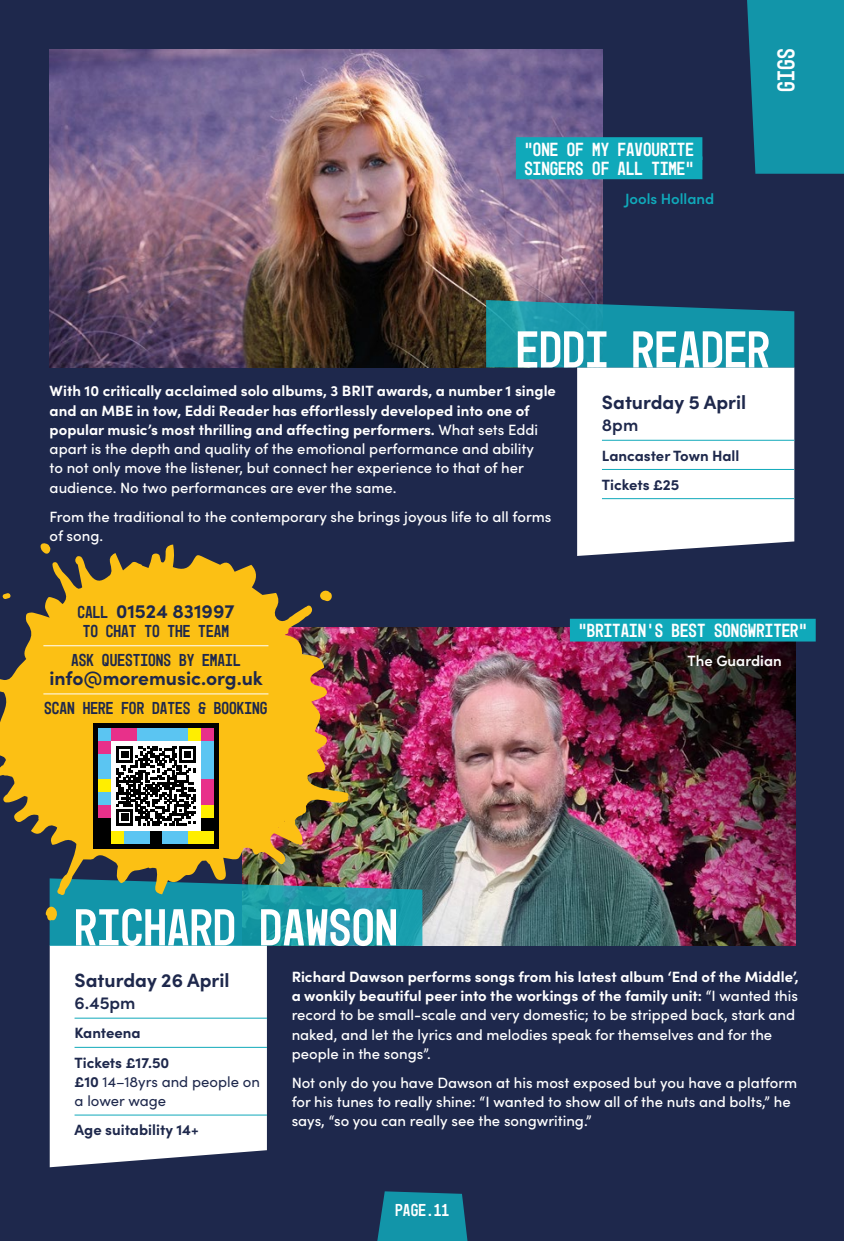
<style>
.page{position:relative;width:844px;height:1241px;background:#fff}
.page>*{position:absolute;margin:0;border:0;box-sizing:border-box;transform-origin:0 0}
.t1{font:52.5px "Mono 45 Headline";color:#fff}
.t2{font:24.5px "Mono 45 Headline";color:#fff}
.t3{font:700 19.25px "Sofia Pro";color:#1e284c}
.t4{font:19.25px/19.2px "Mono 45 Headline";color:#fff}
.t5{font:17.5px/28.9px "Mono 45 Headline";color:#1e284c;text-align:center}
.t6{font:600 17.5px "Sofia Pro";color:#1e284c}
.t7{font:17.5px "Mono 45 Headline";color:#fff}
.t8{font:500 14.88px/19.2px "Sofia Pro";color:#fff}
.t9{font:700 14.88px/29.2px "Sofia Pro";color:#1e284c}
.t10{font:14.88px/19.2px "Sofia Pro";color:#1e284c}
.t11{font:600 14.88px "Sofia Pro";color:#10a9ba}
.t12{font:600 14.88px "Sofia Pro";color:#fff}
.s1{font-weight:700}
.s2{font-family:"Mono 45 Headline";font-weight:400;font-size:17.5px}
</style>
<div class="page">
<div style="left:0;top:0;width:843px;height:1240px;background:#1e284c"></div>
<img style="left:349px;top:627px;width:445px;height:318px">
<img style="left:50px;top:50px;width:552px;height:317px">
<div style="left:50px;top:945px;width:217px;height:221px;background:#fff"></div>
<hr style="left:74px;top:1017px;width:193px;height:1px;background:#10a9ba">
<hr style="left:74px;top:1046px;width:193px;height:1px;background:#10a9ba">
<hr style="left:74px;top:1114px;width:193px;height:1px;background:#10a9ba">
<div style="left:569px;top:618px;width:246px;height:23px;background:#10a9ba"></div>
<div style="left:515px;top:137px;width:187px;height:23px;background:#10a9ba"></div>
<div style="left:515px;top:156px;width:187px;height:23px;background:#10a9ba"></div>
<svg style="left:486px;top:300px;width:308px;height:256px"></svg>
<svg style="left:0;top:544px;width:349px;height:334px;fill:#fcc014"></svg>
<svg style="left:41px;top:543px;width:10px;height:12px"></svg>
<svg style="left:1px;top:592px;width:11px;height:7px"></svg>
<svg style="left:316px;top:588px;width:17px;height:15px"></svg>
<svg style="left:46px;top:878px;width:376px;height:67px;background:#22909e"></svg>
<hr style="left:43px;top:645px;width:225px;height:1px;background:#fff">
<hr style="left:43px;top:693px;width:225px;height:1px;background:#fff">
<svg style="left:93px;top:723px;width:125px;height:125px;background:#747674"></svg>
<div style="left:747px;top:0;width:96px;height:174px;background:#1295a9"></div>
<svg style="left:377px;top:1191px;width:91px;height:49px;background:#13889e"></svg>
<p class="t4" style="left:524px;top:139px;width:171px">“ONE OF MY FAVOURITE<br>SINGERS OF ALL TIME”</p>
<p class="t11" style="left:625px;top:187px;width:90px">Jools Holland</p>
<h2 class="t2" style="left:771px;top:91px;width:45px;rotate:-90deg">GIGS</h2>
<h1 class="t1" style="left:515px;top:319px;width:256px">EDDI READER</h1>
<p class="t8" style="left:50px;top:380px;width:507px"><span class="s1">With 10 critically acclaimed solo albums, 3 BRIT awards, a number 1 single and an MBE in tow, Eddi Reader has effortlessly developed into one of popular music’s most thrilling and affecting performers.</span> What sets Eddi apart is the depth and quality of the emotional performance and ability<br>to not only move the listener, but connect her experience to that of her audience. No two performances are ever the same.</p>
<p class="t8" style="left:50px;top:505px;width:503px">From the traditional to the contemporary she brings joyous life to all forms of song.</p>
<p class="t3" style="left:601px;top:387px;width:146px">Saturday 5 April</p>
<p class="t6" style="left:601px;top:412px;width:38px">8pm</p>
<p class="t9" style="left:601px;top:439px;width:139px">Lancaster Town Hall<br>Tickets £25</p>
<p class="t3" style="left:77px;top:596px;width:158px"><span class="s2">CALL</span> 01524 831997</p>
<p class="t5" style="left:71px;top:616px;width:171px">TO CHAT TO THE TEAM<br>ASK QUESTIONS BY EMAIL</p>
<p class="t3" style="left:49px;top:663px;width:215px">info@moremusic.org.uk</p>
<p class="t5" style="left:44px;top:693px;width:225px">SCAN HERE FOR DATES &amp; BOOKING</p>
<h1 class="t1" style="left:74px;top:896px;width:325px">RICHARD DAWSON</h1>
<p class="t4" style="left:578px;top:621px;width:230px">“BRITAIN’S BEST SONGWRITER”</p>
<p class="t12" style="left:687px;top:649px;width:96px">The Guardian</p>
<p class="t3" style="left:74px;top:965px;width:156px">Saturday 26 April</p>
<p class="t6" style="left:74px;top:989px;width:63px">6.45pm</p>
<p class="t9" style="left:74px;top:1017px;width:96px">Kanteena<br>Tickets £17.50</p>
<p class="t10" style="left:74px;top:1071px;width:187px"><span class="s1">£10</span> 14–18yrs and people on a lower wage</p>
<p class="t9" style="left:74px;top:1114px;width:126px">Age suitability 14+</p>
<p class="t8" style="left:291px;top:966px;width:508px"><span class="s1">Richard Dawson performs songs from his latest album ‘End of the Middle’, a wonkily beautiful peer into the workings of the family unit:</span> “I wanted this record to be small-scale and very domestic; to be stripped back, stark and naked, and let the lyrics and melodies speak for themselves and for the people in the songs”.</p>
<p class="t8" style="left:291px;top:1071px;width:507px">Not only do you have Dawson at his most exposed but you have a platform for his tunes to really shine: “I wanted to show all of the nuts and bolts,” he says, “so you can really see the songwriting.”</p>
<p class="t7" style="left:395px;top:1199px;width:55px">PAGE.11</p>
</div>
